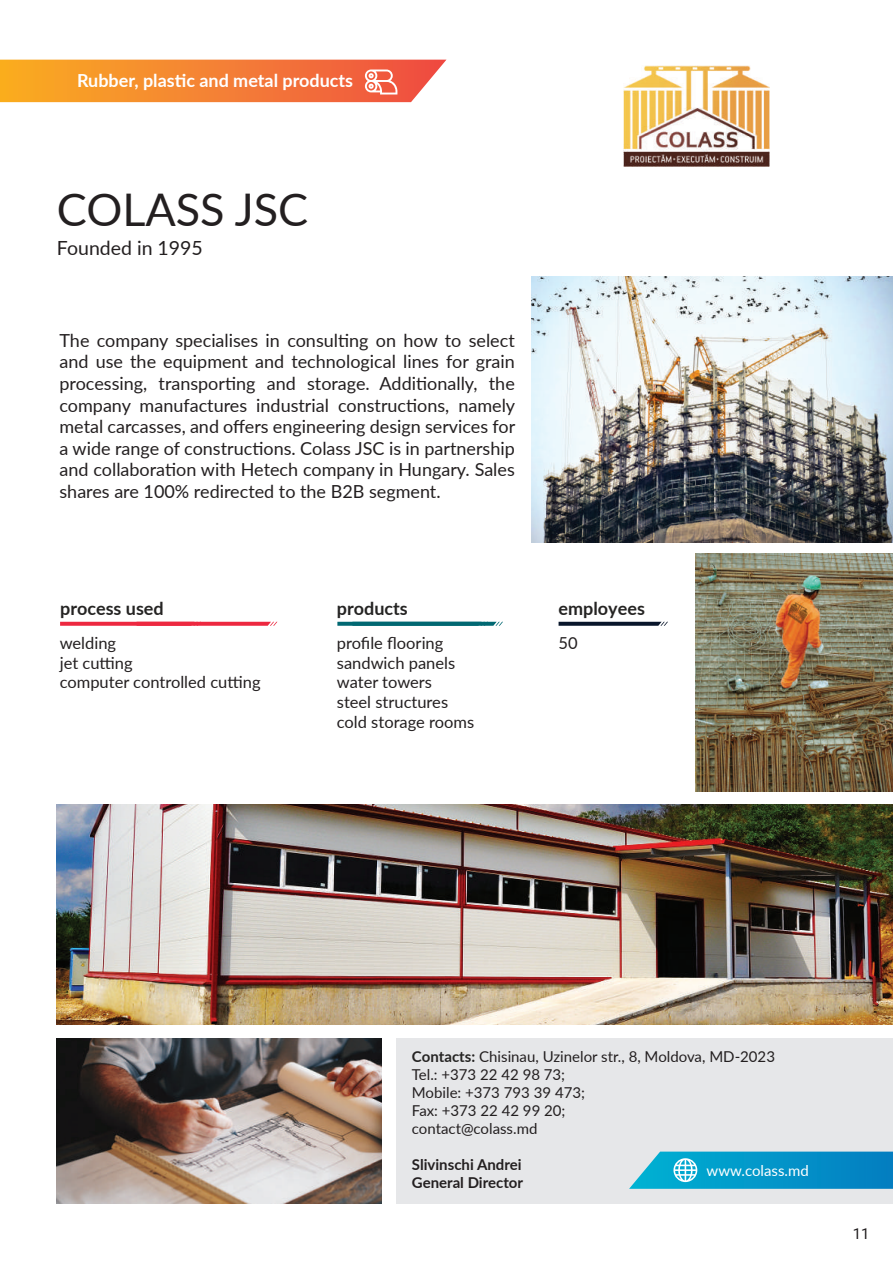
<style>
.page{position:relative;width:893px;height:1263px;background:#fff}
.page>*{position:absolute;margin:0;border:0;box-sizing:border-box;transform-origin:0 0}
.t1{font:45px "Lato";color:#231f20}
.t2{font:19.5px "Lato";color:#231f20}
.t3{font:18px/21.6px "Lato";color:#231f20;text-align:justify}
.t4{font:700 18px "Lato";color:#fff}
.t5{font:700 18px "Lato";color:#252423}
.t6{font:16.5px/19.8px "Lato";color:#231f20}
.t7{font:15px/18px "Lato";color:#231f20}
.t8{font:700 15px/18px "Lato";color:#231f20}
.t9{font:15px "Lato";color:#fff}
.t10{font:15px "Roboto";color:#231f20}
.s1{font-weight:700;color:#252423}
</style>
<div class="page">
<div style="left:397px;top:1038px;width:496px;height:165px;background:#e6e7e9"></div>
<svg style="left:629px;top:1151px;width:264px;height:38px;background:#1b9fcd"></svg>
<svg style="left:60px;top:622px;width:217px;height:4px"></svg>
<svg style="left:337px;top:622px;width:166px;height:4px"></svg>
<svg style="left:559px;top:622px;width:109px;height:4px"></svg>
<svg style="left:0;top:60px;width:446px;height:42px;background:#f5873d"></svg>
<img style="left:623px;top:65px;width:146px;height:101px">
<img style="left:531px;top:276px;width:362px;height:267px">
<img style="left:696px;top:553px;width:197px;height:238px">
<img style="left:57px;top:804px;width:836px;height:220px">
<img style="left:57px;top:1038px;width:325px;height:165px">
<p class="t4" style="left:77px;top:67px;width:278px">Rubber, plastic and metal products</p>
<h1 class="t1" style="left:57px;top:178px;width:253px">COLASS JSC</h1>
<p class="t2" style="left:57px;top:234px;width:147px">Founded in 1995</p>
<p class="t3" style="left:60px;top:329px;width:457px">The company specialises in consulting on how to select and use the equipment and technological lines for grain processing, transporting and storage. Additionally, the company manufactures industrial constructions, namely metal carcasses, and offers engineering design services for a wide range of constructions. Colass JSC is in partnership and collaboration with Hetech company in Hungary. Sales shares are 100% redirected to the B2B segment.</p>
<p class="t5" style="left:60px;top:596px;width:105px">process used</p>
<p class="t5" style="left:337px;top:595px;width:72px">products</p>
<p class="t6" style="left:60px;top:632px;width:202px">welding<br>jet cutting<br>computer controlled cutting</p>
<p class="t6" style="left:337px;top:632px;width:139px">profile flooring sandwich panels water towers<br>steel structures cold storage rooms</p>
<p class="t5" style="left:559px;top:595px;width:88px">employees</p>
<p class="t6" style="left:559px;top:632px;width:21px">50</p>
<p class="t7" style="left:412px;top:1047px;width:365px"><span class="s1">Contacts:</span> Chisinau, Uzinelor str., 8, Moldova, MD-2023<br>Tel.: +373 22 42 98 73;<br>Mobile: +373 793 39 473;<br>Fax: +373 22 42 99 20;<br>contact@colass.md</p>
<p class="t8" style="left:412px;top:1155px;width:113px">Slivinschi Andrei<br>General Director</p>
<p class="t9" style="left:706px;top:1160px;width:104px">www.colass.md</p>
<p class="t10" style="left:853px;top:1223px;width:18px">11</p>
</div>
